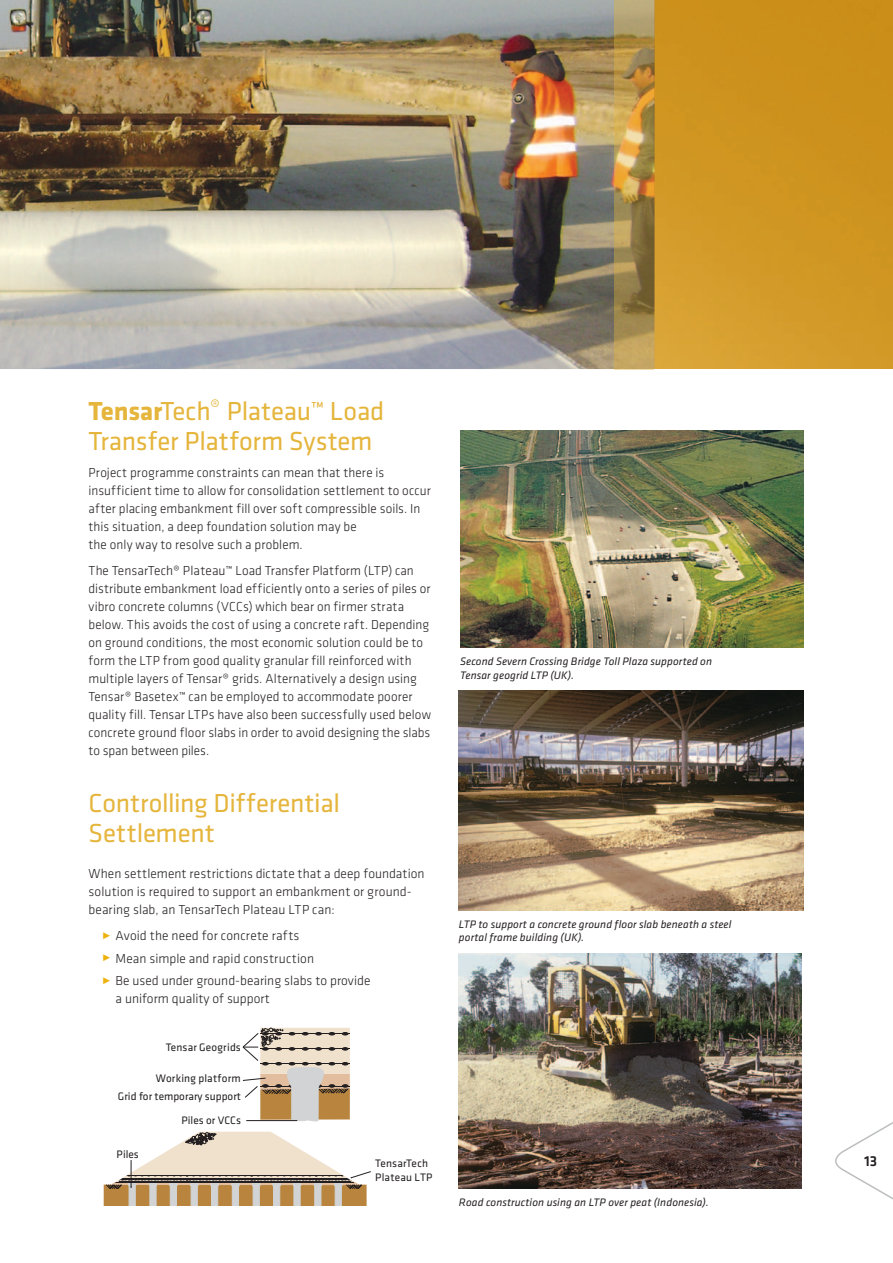
<style>
.page{position:relative;width:893px;height:1263px;background:#fff}
.page>*{position:absolute;margin:0;border:0;box-sizing:border-box;transform-origin:0 0}
.t1{font:27px/30px "Klavika";letter-spacing:.005em;color:#e5b53c}
.t2{font:500 15px "Klavika";color:#231f20}
.t3{font:300 13.5px/18px "Klavika";letter-spacing:.005em;color:#231f20}
.t4{font:italic 11.25px/13.5px "Klavika";letter-spacing:.01em;color:#231f20}
.t5{font:11.25px/13.5px "Klavika";letter-spacing:.02em;color:#231f20}
.s1{font-weight:700}
.s2{color:#eeb210}
</style>
<div class="page">
<img style="left:654px;top:0;width:239px;height:369px">
<img style="left:0;top:0;width:614px;height:369px">
<img style="left:614px;top:0;width:40px;height:369px">
<img style="left:460px;top:431px;width:343px;height:217px">
<img style="left:459px;top:691px;width:344px;height:219px">
<img style="left:459px;top:953px;width:343px;height:235px">
<svg style="left:242px;top:1028px;width:108px;height:94px"></svg>
<hr style="left:246px;top:1120px;width:51px;height:1px;background:#231f20">
<svg style="left:106px;top:1132px;width:265px;height:74px"></svg>
<svg style="left:835px;top:1122px;width:58px;height:78px"></svg>
<h1 class="t1" style="left:89px;top:395px;width:297px"><span class="s1">Tensar</span>Tech<sup>®</sup> Plateau™ Load<br>Transfer Platform System</h1>
<p class="t3" style="left:89px;top:463px;width:344px">Project programme constraints can mean that there is insufficient time to allow for consolidation settlement to occur after placing embankment fill over soft compressible soils. In this situation, a deep foundation solution may be<br>the only way to resolve such a problem.</p>
<p class="t3" style="left:88px;top:561px;width:344px">The TensarTech® Plateau™ Load Transfer Platform (LTP) can distribute embankment load efficiently onto a series of piles or vibro concrete columns (VCCs) which bear on firmer strata below. This avoids the cost of using a concrete raft. Depending on ground conditions, the most economic solution could be to form the LTP from good quality granular fill reinforced with multiple layers of Tensar® grids. Alternatively a design using Tensar® Basetex™ can be employed to accommodate poorer quality fill. Tensar LTPs have also been successfully used below concrete ground floor slabs in order to avoid designing the slabs to span between piles.</p>
<h1 class="t1" style="left:89px;top:787px;width:253px">Controlling Differential<br>Settlement</h1>
<p class="t3" style="left:89px;top:864px;width:338px">When settlement restrictions dictate that a deep foundation solution is required to support an embankment or ground&shy;bearing slab, an TensarTech Plateau LTP can:</p>
<p class="t3" style="left:102px;top:924px;width:270px;line-height:22.5px"><span class="s2">˴</span> Avoid the need for concrete rafts<br><span class="s2">˴</span> Mean simple and rapid construction<br><span class="s2">˴</span> Be used under ground-bearing slabs to provide</p>
<p class="t3" style="left:116px;top:989px;width:156px">a uniform quality of support</p>
<p class="t5" style="left:166px;top:1040px;width:77px">Tensar Geogrids</p>
<p class="t5" style="left:118px;top:1068px;width:125px;line-height:18px;text-align:right">Working platform<br>G rid for temporary support</p>
<p class="t5" style="left:181px;top:1113px;width:61px">Piles or VCCs</p>
<p class="t5" style="left:116px;top:1147px;width:24px">Piles</p>
<p class="t5" style="left:375px;top:1156px;width:59px">TensarTech<br>Plateau LTP</p>
<p class="t4" style="left:460px;top:654px;width:253px">Second Severn Crossing Bridge Toll Plaza supported on<br>Tensar geogrid LTP (UK).</p>
<p class="t4" style="left:459px;top:917px;width:274px">LTP to support a concrete ground floor slab beneath a steel portal frame building (UK).</p>
<p class="t4" style="left:459px;top:1195px;width:251px">Road construction using an LTP over peat (Indonesia).</p>
<p class="t2" style="left:864px;top:1151px;width:15px">13</p>
</div>
